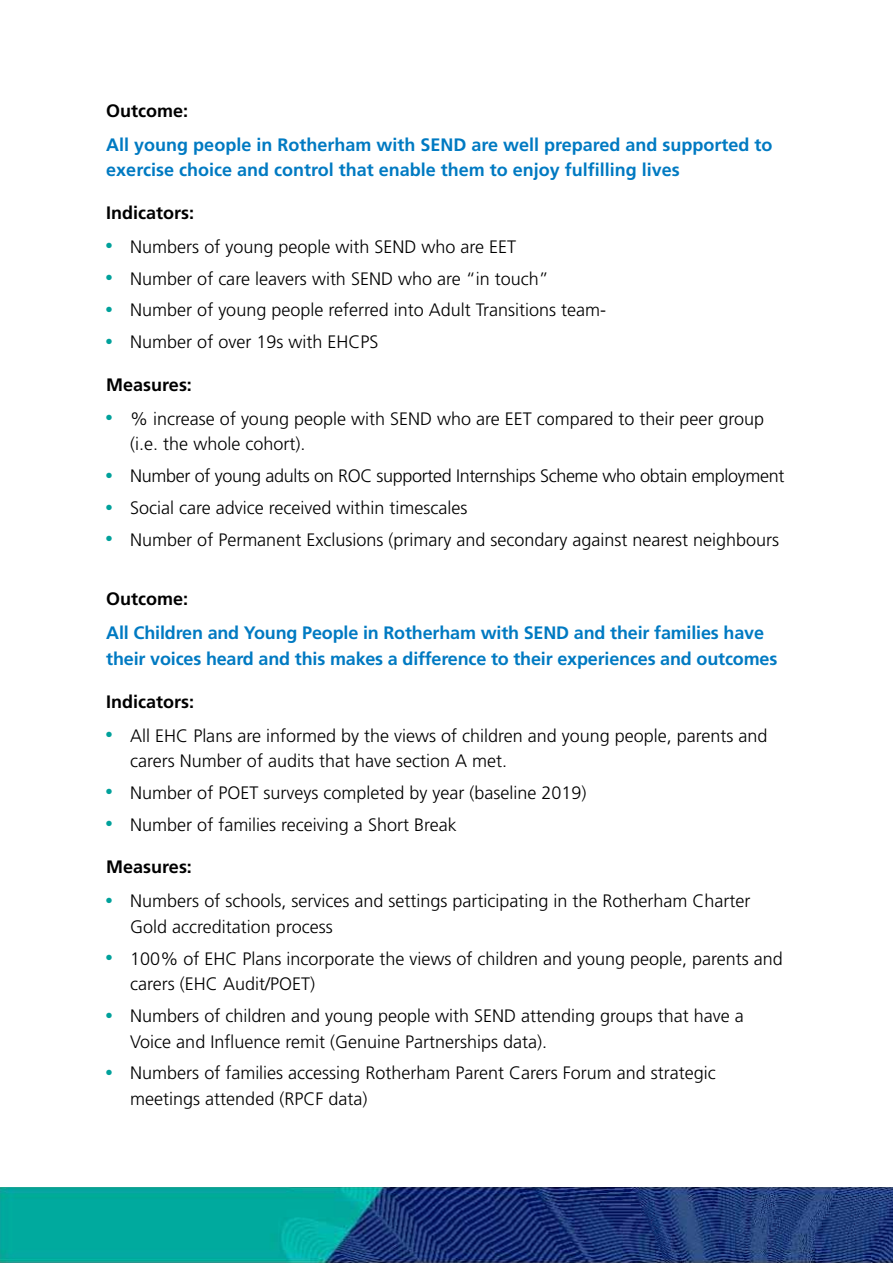
<style>
.page{position:relative;width:893px;height:1263px;background:#fff}
.page>*{position:absolute;margin:0;border:0;box-sizing:border-box;transform-origin:0 0}
.t1{font:300 18px/25.5px "Frutiger LT Std";color:#000}
.t2{font:700 18px/25.5px "Frutiger LT Std";letter-spacing:-.01em;color:#007ac2}
.t3{font:300 18px "Frutiger LT Std";letter-spacing:-.02em;color:#000}
.t4{font:700 18px "Frutiger LT Std";color:#000}
</style>
<div class="page">
<img style="left:1px;top:1187px;width:891px;height:76px">
<p class="t4" style="left:106px;top:100px;width:84px">Outcome:</p>
<p class="t2" style="left:106px;top:132px;width:337px">All young people in Rotherham with SEND</p>
<p class="t2" style="left:106px;top:132px;width:668px;text-indent:365px">are well prepared and supported to exercise choice and control that enable them to enjoy fulfilling lives</p>
<p class="t4" style="left:106px;top:202px;width:90px">Indicators:</p>
<p class="t1" style="left:106px;top:234px;width:411px"><sup>●</sup> Numbers of young people with SEND who are EET</p>
<p class="t1" style="left:106px;top:266px;width:444px"><sup>●</sup> Number of care leavers with SEND who are “in touch”</p>
<p class="t1" style="left:106px;top:298px;width:501px"><sup>●</sup> Number of young people referred into Adult Transitions team-</p>
<p class="t1" style="left:106px;top:330px;width:274px"><sup>●</sup> Number of over 19s with EHCPS</p>
<p class="t4" style="left:106px;top:374px;width:87px">Measures:</p>
<p class="t1" style="left:130px;top:406px;width:635px;text-indent:-24px"><sup>●</sup> % increase of young people with SEND who are EET compared to their peer group (i.e. the whole cohort).</p>
<p class="t3" style="left:106px;top:466px;width:680px"><sup>●</sup> Number of young adults on ROC supported Internships Scheme who obtain employment</p>
<p class="t1" style="left:106px;top:495px;width:363px"><sup>●</sup> Social care advice received within timescales</p>
<p class="t1" style="left:106px;top:527px;width:674px"><sup>●</sup> Number of Permanent Exclusions (primary and secondary against nearest neighbours</p>
<p class="t4" style="left:106px;top:589px;width:84px">Outcome:</p>
<p class="t2" style="left:106px;top:621px;width:440px">All Children and Young People in Rotherham with SEND</p>
<p class="t2" style="left:106px;top:621px;width:672px;text-indent:468px">and their families have their voices heard and this makes a difference to their experiences and outcomes</p>
<p class="t4" style="left:106px;top:691px;width:90px">Indicators:</p>
<p class="t1" style="left:130px;top:723px;width:639px;text-indent:-24px"><sup>●</sup> All EHC Plans are informed by the views of children and young people, parents and carers Number of audits that have section A met.</p>
<p class="t1" style="left:106px;top:780px;width:482px"><sup>●</sup> Number of POET surveys completed by year (baseline 2019)</p>
<p class="t1" style="left:106px;top:812px;width:352px"><sup>●</sup> Number of families receiving a Short Break</p>
<p class="t4" style="left:106px;top:856px;width:87px">Measures:</p>
<p class="t1" style="left:130px;top:889px;width:622px;text-indent:-24px"><sup>●</sup> Numbers of schools, services and settings participating in the Rotherham Charter<br>Gold accreditation process</p>
<p class="t1" style="left:130px;top:946px;width:654px;text-indent:-24px"><sup>●</sup> 100% of EHC Plans incorporate the views of children and young people, parents and carers (EHC Audit/POET)</p>
<p class="t1" style="left:130px;top:1003px;width:615px;text-indent:-24px"><sup>●</sup> Numbers of children and young people with SEND attending groups that have a<br>Voice and Influence remit (Genuine Partnerships data).</p>
<p class="t1" style="left:130px;top:1061px;width:587px;text-indent:-24px"><sup>●</sup> Numbers of families accessing Rotherham Parent Carers Forum and strategic meetings attended (RPCF data)</p>
</div>
